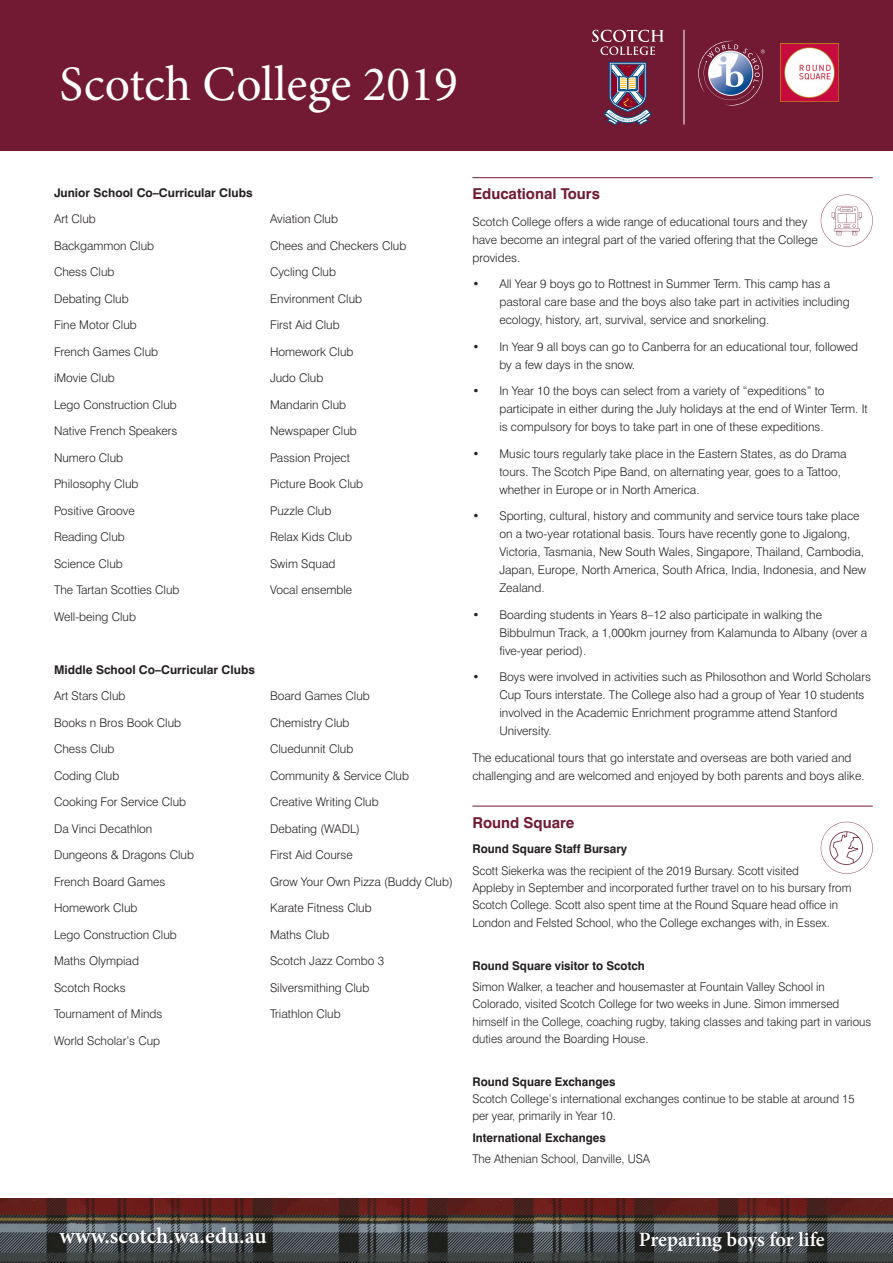
<style>
.page{position:relative;width:893px;height:1263px;background:#fff}
.page>*{position:absolute;margin:0;border:0;box-sizing:border-box;transform-origin:0 0}
.t1{font:49.5px "Minion Pro";color:#fff}
.t2{font:600 22.5px "Minion Pro";color:#fff}
.t3{font:600 20.4px "Minion Pro";letter-spacing:-.005em;color:#fff}
.Red_Line{font:700 15px "Swiss 721 BT";color:#721934}
.Body_Copy_8_12{font:300 12px/18px "Swiss 721 BT";color:#231f20}
.Body_Copy_8_12-2{font:700 12px "Swiss 721 BT";color:#231f20}
.s1{font-weight:700}
</style>
<div class="page">
<hr style="left:472px;top:177px;width:401px;height:1px;background:#721934">
<hr style="left:472px;top:806px;width:401px;height:1px;background:#721934">
<svg style="left:821px;top:195px;width:52px;height:52px"></svg>
<svg style="left:821px;top:822px;width:52px;height:52px"></svg>
<div style="left:0;top:0;width:893px;height:151px;background:#721934"></div>
<img style="left:0;top:1199px;width:154px;height:64px">
<img style="left:653px;top:1199px;width:240px;height:64px">
<img style="left:154px;top:1199px;width:499px;height:64px">
<hr style="left:684px;top:30px;width:1px;height:95px;background:#fff">
<svg style="left:698px;top:41px;width:67px;height:65px"></svg>
<img style="left:780px;top:43px;width:59px;height:59px">
<svg style="left:592px;top:30px;width:72px;height:25px"></svg>
<svg style="left:604px;top:62px;width:48px;height:63px"></svg>
<h1 class="t1" style="left:60px;top:51px;width:400px">Scotch College 2019</h1>
<p class="Body_Copy_8_12-2" style="left:54px;top:185px;width:200px">Junior School Co–Curricular Clubs</p>
<p class="Body_Copy_8_12" style="left:54px;top:210px;width:43px">Art Club</p>
<p class="Body_Copy_8_12" style="left:270px;top:210px;width:70px">Aviation Club</p>
<p class="Body_Copy_8_12" style="left:54px;top:236px;width:102px">Backgammon Club</p>
<p class="Body_Copy_8_12" style="left:270px;top:236px;width:138px">Chees and Checkers Club</p>
<p class="Body_Copy_8_12" style="left:54px;top:263px;width:62px">Chess Club</p>
<p class="Body_Copy_8_12" style="left:270px;top:263px;width:67px">Cycling Club</p>
<p class="Body_Copy_8_12" style="left:54px;top:289px;width:76px">Debating Club</p>
<p class="Body_Copy_8_12" style="left:270px;top:289px;width:94px">Environment Club</p>
<p class="Body_Copy_8_12" style="left:54px;top:316px;width:84px">Fine Motor Club</p>
<p class="Body_Copy_8_12" style="left:270px;top:316px;width:71px">First Aid Club</p>
<p class="Body_Copy_8_12" style="left:54px;top:342px;width:106px">French Games Club</p>
<p class="Body_Copy_8_12" style="left:270px;top:342px;width:85px">Homework Club</p>
<p class="Body_Copy_8_12" style="left:54px;top:369px;width:62px">iMovie Club</p>
<p class="Body_Copy_8_12" style="left:270px;top:369px;width:55px">Judo Club</p>
<p class="Body_Copy_8_12" style="left:54px;top:395px;width:124px">Lego Construction Club</p>
<p class="Body_Copy_8_12" style="left:270px;top:395px;width:78px">Mandarin Club</p>
<p class="Body_Copy_8_12" style="left:54px;top:422px;width:125px">Native French Speakers</p>
<p class="Body_Copy_8_12" style="left:270px;top:422px;width:88px">Newspaper Club</p>
<p class="Body_Copy_8_12" style="left:54px;top:448px;width:71px">Numero Club</p>
<p class="Body_Copy_8_12" style="left:270px;top:448px;width:82px">Passion Project</p>
<p class="Body_Copy_8_12" style="left:54px;top:475px;width:86px">Philosophy Club</p>
<p class="Body_Copy_8_12" style="left:270px;top:475px;width:95px">Picture Book Club</p>
<p class="Body_Copy_8_12" style="left:54px;top:501px;width:82px">Positive Groove</p>
<p class="Body_Copy_8_12" style="left:270px;top:501px;width:63px">Puzzle Club</p>
<p class="Body_Copy_8_12" style="left:54px;top:528px;width:72px">Reading Club</p>
<p class="Body_Copy_8_12" style="left:270px;top:528px;width:84px">Relax Kids Club</p>
<p class="Body_Copy_8_12" style="left:54px;top:554px;width:70px">Science Club</p>
<p class="Body_Copy_8_12" style="left:270px;top:554px;width:67px">Swim Squad</p>
<p class="Body_Copy_8_12" style="left:54px;top:581px;width:127px">The Tartan Scotties Club</p>
<p class="Body_Copy_8_12" style="left:270px;top:581px;width:84px">Vocal ensemble</p>
<p class="Body_Copy_8_12" style="left:54px;top:607px;width:83px">Well-being Club</p>
<p class="Body_Copy_8_12-2" style="left:54px;top:662px;width:202px">Middle School Co–Curricular Clubs</p>
<p class="Body_Copy_8_12" style="left:54px;top:687px;width:73px">Art Stars Club</p>
<p class="Body_Copy_8_12" style="left:270px;top:687px;width:101px">Board Games Club</p>
<p class="Body_Copy_8_12" style="left:54px;top:713px;width:129px">Books n Bros Book Club</p>
<p class="Body_Copy_8_12" style="left:270px;top:713px;width:81px">Chemistry Club</p>
<p class="Body_Copy_8_12" style="left:54px;top:740px;width:62px">Chess Club</p>
<p class="Body_Copy_8_12" style="left:270px;top:740px;width:85px">Cluedunnit Club</p>
<p class="Body_Copy_8_12" style="left:54px;top:766px;width:67px">Coding Club</p>
<p class="Body_Copy_8_12" style="left:270px;top:766px;width:140px">Community &amp; Service Club</p>
<p class="Body_Copy_8_12" style="left:54px;top:793px;width:134px">Cooking For Service Club</p>
<p class="Body_Copy_8_12" style="left:270px;top:793px;width:110px">Creative Writing Club</p>
<p class="Body_Copy_8_12" style="left:54px;top:819px;width:100px">Da Vinci Decathlon</p>
<p class="Body_Copy_8_12" style="left:270px;top:819px;width:92px">Debating (WADL)</p>
<p class="Body_Copy_8_12" style="left:54px;top:846px;width:141px">Dungeons &amp; Dragons Club</p>
<p class="Body_Copy_8_12" style="left:270px;top:846px;width:84px">First Aid Course</p>
<p class="Body_Copy_8_12" style="left:54px;top:872px;width:113px">French Board Games</p>
<p class="Body_Copy_8_12" style="left:270px;top:872px;width:184px">Grow Your Own Pizza (Buddy Club)</p>
<p class="Body_Copy_8_12" style="left:54px;top:899px;width:85px">Homework Club</p>
<p class="Body_Copy_8_12" style="left:270px;top:899px;width:103px">Karate Fitness Club</p>
<p class="Body_Copy_8_12" style="left:54px;top:925px;width:124px">Lego Construction Club</p>
<p class="Body_Copy_8_12" style="left:270px;top:925px;width:61px">Maths Club</p>
<p class="Body_Copy_8_12" style="left:54px;top:952px;width:87px">Maths Olympiad</p>
<p class="Body_Copy_8_12" style="left:270px;top:952px;width:116px">Scotch Jazz Combo 3</p>
<p class="Body_Copy_8_12" style="left:54px;top:978px;width:73px">Scotch Rocks</p>
<p class="Body_Copy_8_12" style="left:270px;top:978px;width:101px">Silversmithing Club</p>
<p class="Body_Copy_8_12" style="left:54px;top:1005px;width:110px">Tournament of Minds</p>
<p class="Body_Copy_8_12" style="left:270px;top:1005px;width:72px">Triathlon Club</p>
<p class="Body_Copy_8_12" style="left:54px;top:1031px;width:108px">World Scholar’s Cup</p>
<p class="Red_Line" style="left:472px;top:185px;width:129px">Educational Tours</p>
<p class="Body_Copy_8_12" style="left:472px;top:212px;width:347px">Scotch College offers a wide range of educational tours and they have become an integral part of the varied offering that the College provides.</p>
<p class="Body_Copy_8_12" style="left:499px;top:275px;width:352px;text-indent:-27px">• All Year 9 boys go to Rottnest in Summer Term. This camp has a pastoral care base and the boys also take part in activities including ecology, history, art, survival, service and snorkeling.</p>
<p class="Body_Copy_8_12" style="left:499px;top:337px;width:360px;text-indent:-27px">• In Year 9 all boys can go to Canberra for an educational tour, followed by a few days in the snow.</p>
<p class="Body_Copy_8_12" style="left:499px;top:382px;width:370px;text-indent:-27px">• In Year 10 the boys can select from a variety of “expeditions” to participate in either during the July holidays at the end of Winter Term. It is compulsory for boys to take part in one of these expeditions.</p>
<p class="Body_Copy_8_12" style="left:499px;top:444px;width:349px;text-indent:-27px">• Music tours regularly take place in the Eastern States, as do Drama tours. The Scotch Pipe Band, on alternating year, goes to a Tattoo, whether in Europe or in North America.</p>
<p class="Body_Copy_8_12" style="left:499px;top:507px;width:368px;text-indent:-27px">• Sporting, cultural, history and community and service tours take place on a two-year rotational basis. Tours have recently gone to Jigalong, Victoria, Tasmania, New South Wales, Singapore, Thailand, Cambodia, Japan, Europe, North America, South Africa, India, Indonesia, and New Zealand.</p>
<p class="Body_Copy_8_12" style="left:499px;top:605px;width:369px;text-indent:-27px">• Boarding students in Years 8–12 also participate in walking the<br>Bibbulmun Track, a 1,000km journey from Kalamunda to Albany (over a five-year period).</p>
<p class="Body_Copy_8_12" style="left:499px;top:668px;width:373px;text-indent:-27px">• Boys were involved in activities such as Philosothon and World Scholars Cup Tours interstate. The College also had a group of Year 10 students involved in the Academic Enrichment programme attend Stanford University.</p>
<p class="Body_Copy_8_12" style="left:472px;top:748px;width:394px">The educational tours that go interstate and overseas are both varied and challenging and are welcomed and enjoyed by both parents and boys alike.</p>
<p class="Red_Line" style="left:472px;top:813px;width:104px">Round Square</p>
<p class="Body_Copy_8_12-2" style="left:472px;top:842px;width:156px">Round Square Staff Bursary</p>
<p class="Body_Copy_8_12" style="left:472px;top:862px;width:381px;line-height:17.2px">Scott Siekerka was the recipient of the 2019 Bursary. Scott visited<br>Appleby in September and incorporated further travel on to his bursary from Scotch College. Scott also spent time at the Round Square head office in London and Felsted School, who the College exchanges with, in Essex.</p>
<p class="Body_Copy_8_12-2" style="left:472px;top:958px;width:174px">Round Square visitor to Scotch</p>
<p class="Body_Copy_8_12" style="left:472px;top:978px;width:400px;line-height:17.2px">Simon Walker, a teacher and housemaster at Fountain Valley School in Colorado, visited Scotch College for two weeks in June. Simon immersed himself in the College, coaching rugby, taking classes and taking part in various duties around the Boarding House.</p>
<p class="Body_Copy_8_12" style="left:472px;top:1073px;width:384px;line-height:17.2px"><span class="s1">Round Square Exchanges<br></span>Scotch College’s international exchanges continue to be stable at around 15 per year, primarily in Year 10.</p>
<p class="Body_Copy_8_12-2" style="left:472px;top:1130px;width:135px">International Exchanges</p>
<p class="Body_Copy_8_12" style="left:472px;top:1150px;width:179px">The Athenian School, Danville, USA</p>
<h2 class="t2" style="left:60px;top:1220px;width:209px">www.scotch.wa.edu.au</h2>
<h3 class="t3" style="left:639px;top:1225px;width:188px">Preparing boys for life</h3>
</div>
